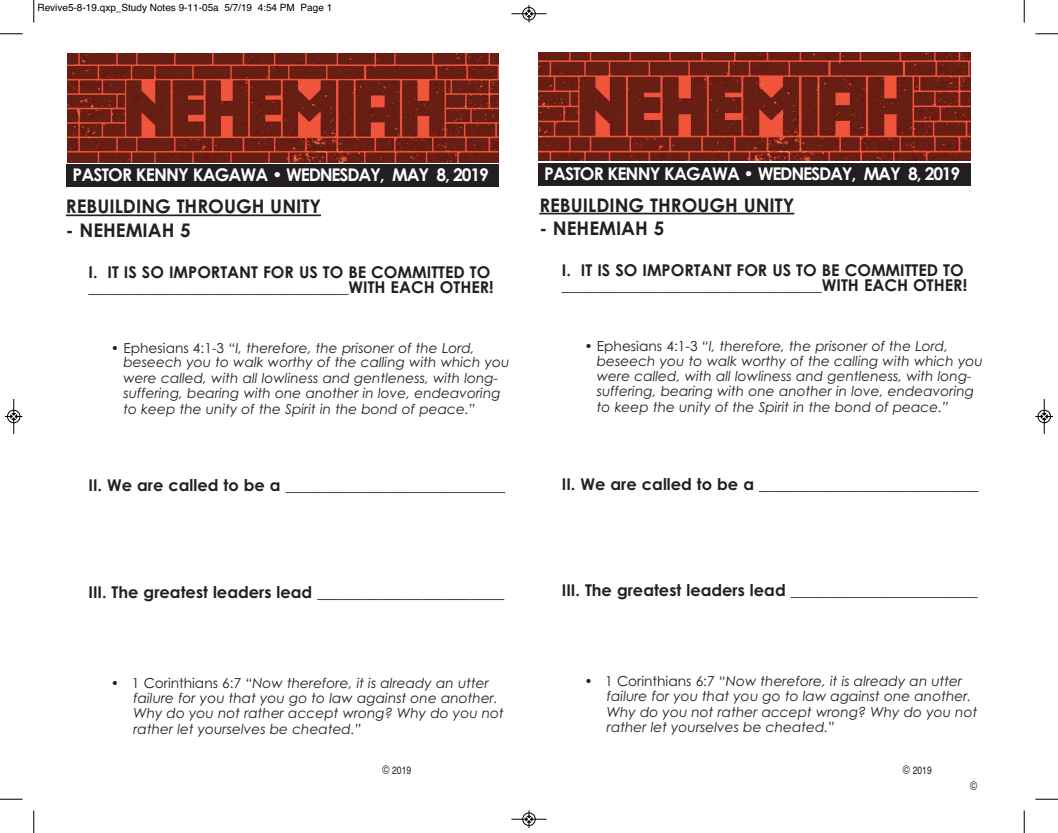
<style>
.page{position:relative;width:1058px;height:833px;background:#fff}
.page>*{position:absolute;margin:0;border:0;box-sizing:border-box;transform-origin:0 0}
.t1{font:700 18.75px "Century Gothic";color:#231f20}
.t2{font:700 17.5px "Century Gothic";letter-spacing:-.05em;color:#fff}
.t3{font:700 16.25px/15.2px "Century Gothic";color:#231f20}
.t4{font:italic 13.75px/15.2px "Century Gothic";color:#231f20}
.t5{font:12.12px "Helvetica";color:#231f20;scale:.8 1}
.t6{font:10.75px "Helvetica";color:#231f20;scale:.8 1}
.t7{font:10px "Helvetica";color:#000}
.s1{font-style:normal}
.s2{font-size:12.12px}
</style>
<div class="page">
<img style="left:538px;top:52px;width:432px;height:109px">
<div style="left:538px;top:163px;width:432px;height:22px;background:#231f20"></div>
<hr style="left:66px;top:214px;width:255px;height:2px;background:#231f20">
<div style="left:66px;top:164px;width:433px;height:22px;background:#231f20"></div>
<img style="left:67px;top:53px;width:432px;height:109px">
<hr style="left:539px;top:213px;width:255px;height:1px;background:#231f20">
<svg style="left:33px;top:0;width:2px;height:22px"></svg>
<svg style="left:0;top:33px;width:22px;height:2px"></svg>
<svg style="left:1023px;top:0;width:2px;height:22px"></svg>
<svg style="left:1035px;top:33px;width:23px;height:2px"></svg>
<svg style="left:33px;top:810px;width:2px;height:22px"></svg>
<svg style="left:0;top:798px;width:22px;height:2px"></svg>
<svg style="left:1023px;top:810px;width:2px;height:22px"></svg>
<svg style="left:1035px;top:798px;width:23px;height:2px"></svg>
<hr style="left:511px;top:14px;width:35px;height:1px;background:#000">
<div style="left:522px;top:7px;width:13px;height:13px;border:1px solid #000;border-radius:50%"></div>
<svg style="left:526px;top:5px;width:6px;height:17px"></svg>
<hr style="left:511px;top:819px;width:35px;height:1px;background:#000">
<div style="left:522px;top:812px;width:13px;height:13px;border:1px solid #000;border-radius:50%"></div>
<svg style="left:526px;top:810px;width:6px;height:18px"></svg>
<hr style="left:14px;top:399px;width:1px;height:35px;background:#000">
<div style="left:7px;top:410px;width:13px;height:13px;border:1px solid #000;border-radius:50%"></div>
<svg style="left:5px;top:413px;width:17px;height:6px"></svg>
<hr style="left:1044px;top:399px;width:1px;height:35px;background:#000">
<div style="left:1037px;top:410px;width:13px;height:13px;border:1px solid #000;border-radius:50%"></div>
<svg style="left:1035px;top:413px;width:17px;height:6px"></svg>
<p class="t7" style="left:38px;top:2px;width:296px">Revive5-8-19.qxp_Study Notes 9-11-05a 5/7/19 4:54 PM Page 1</p>
<p class="t2" style="left:73px;top:165px;width:418px">PASTOR KENNY KAGAWA • WEDNESDAY, MAY 8, 2019</p>
<h1 class="t1" style="left:66px;top:196px;width:256px">REBUILDING THROUGH UNITY</h1>
<h1 class="t1" style="left:66px;top:219px;width:126px">- NEHEMIAH 5</h1>
<p class="t3" style="left:88px;top:264px;width:407px">I. IT IS SO IMPORTANT FOR US TO BE COMMITTED TO ________________________________WITH EACH OTHER!</p>
<p class="t4" style="left:123px;top:340px;width:387px;text-indent:-12px"><span class="s1">• Ephesians 4:1-3</span> “I, therefore, the prisoner of the Lord, beseech you to walk worthy of the calling with which you were called, with all lowliness and gentleness, with long&shy;suffering, bearing with one another in love, endeavoring to keep the unity of the Spirit in the bond of peace.”</p>
<p class="t3" style="left:88px;top:478px;width:418px">II. We are called to be a ___________________________</p>
<p class="t2" style="left:544px;top:163px;width:418px">PASTOR KENNY KAGAWA • WEDNESDAY, MAY 8, 2019</p>
<h1 class="t1" style="left:539px;top:194px;width:256px">REBUILDING THROUGH UNITY</h1>
<h1 class="t1" style="left:539px;top:217px;width:126px">- NEHEMIAH 5</h1>
<p class="t3" style="left:562px;top:263px;width:407px">I. IT IS SO IMPORTANT FOR US TO BE COMMITTED TO ________________________________WITH EACH OTHER!</p>
<p class="t4" style="left:597px;top:339px;width:387px;text-indent:-12px"><span class="s1">• Ephesians 4:1-3</span> “I, therefore, the prisoner of the Lord, beseech you to walk worthy of the calling with which you were called, with all lowliness and gentleness, with long&shy;suffering, bearing with one another in love, endeavoring to keep the unity of the Spirit in the bond of peace.”</p>
<p class="t3" style="left:562px;top:476px;width:418px">II. We are called to be a ___________________________</p>
<p class="t3" style="left:88px;top:585px;width:417px">III. The greatest leaders lead _______________________</p>
<p class="t3" style="left:562px;top:583px;width:417px">III. The greatest leaders lead _______________________</p>
<p class="t4" style="left:133px;top:675px;width:372px;text-indent:-23px"><span class="s1">• 1 Corinthians 6:7</span> “Now therefore, it is already an utter failure for you that you go to law against one another.<br>Why do you not rather accept wrong? Why do you not rather let yourselves be cheated.”</p>
<p class="t4" style="left:607px;top:673px;width:372px;text-indent:-22px"><span class="s1">• 1 Corinthians 6:7</span> “Now therefore, it is already an utter failure for you that you go to law against one another.<br>Why do you not rather accept wrong? Why do you not rather let yourselves be cheated.”</p>
<p class="t6" style="left:382px;top:763px;width:38px"><span class="s2">©</span> 2019</p>
<p class="t6" style="left:903px;top:763px;width:38px"><span class="s2">©</span> 2019</p>
<p class="t5" style="left:970px;top:778px;width:10px">©</p>
</div>
